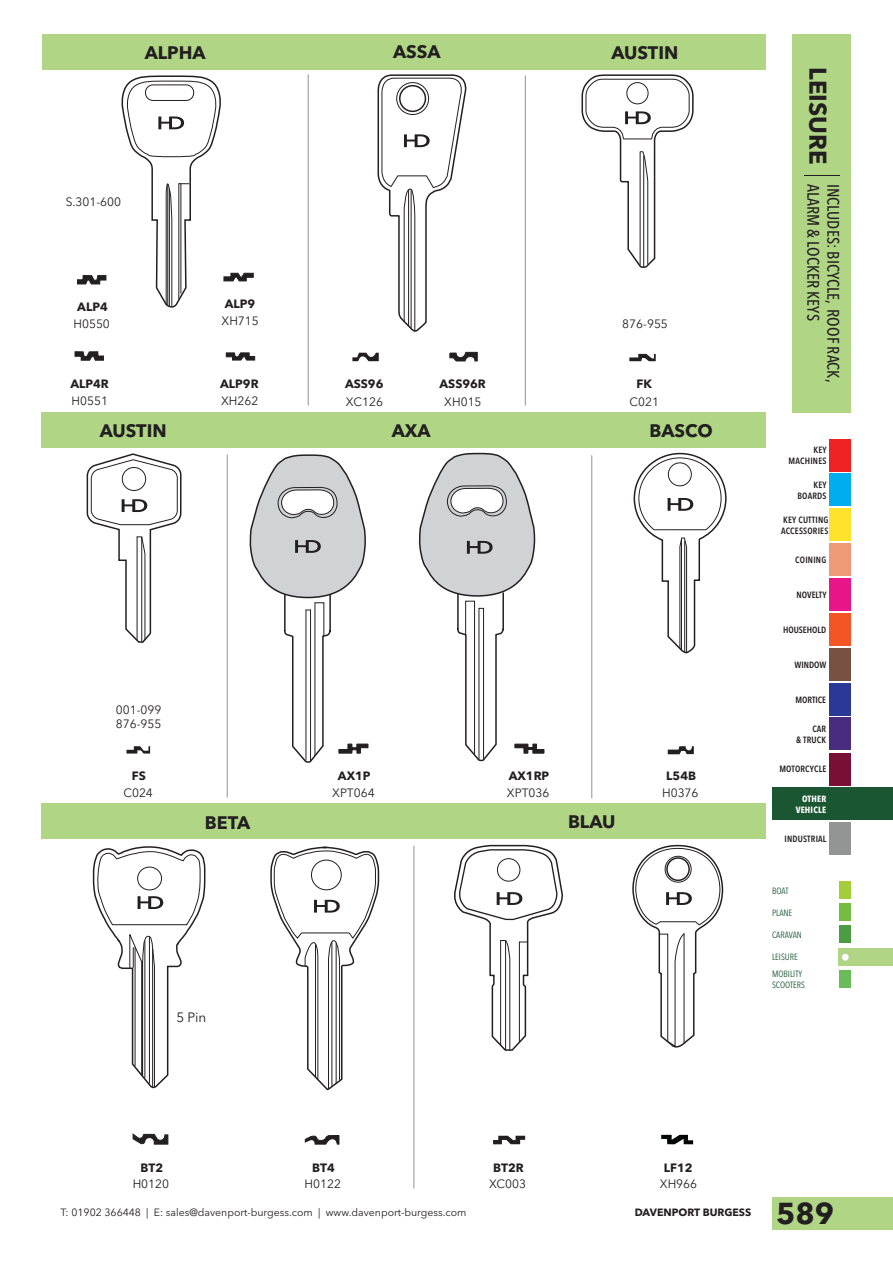
<style>
.page{position:relative;width:893px;height:1263px;background:#fff}
.page>*{position:absolute;margin:0;border:0;box-sizing:border-box;transform-origin:0 0}
.t1{font:700 30px "Avenir Next LT Pro";color:#231f20}
.t2{font:700 24px "Avenir Next LT Pro";color:#231f20}
.t3{font:700 18px "Avenir Next LT Pro";color:#231f20}
.t4{font:500 condensed 16.5px "Avenir Next LT Pro";color:#231f20}
.t5{font:13.5px "Avenir Next LT Pro";color:#231f20}
.t6{font:12px/14.4px "Avenir Next LT Pro";color:#231f20}
.t7{font:700 12px "Avenir Next LT Pro";color:#231f20}
.t8{font:10.5px "Avenir Next LT Pro";color:#231f20}
.t9{font:700 10.5px "Avenir Next LT Pro";color:#231f20}
.t10{font:600 condensed 9px/10.8px "Avenir Next LT Pro";letter-spacing:.02em;color:#231f20;text-align:right}
.t11{font:condensed 9px/10.8px "Avenir Next LT Pro";color:#195631}
.t12{font:600 condensed 9px "Avenir Next LT Pro";color:#231f20}
.t13{font:700 condensed 9px/10.8px "Avenir Next LT Pro";letter-spacing:.02em;color:#fff;text-align:right}
</style>
<div class="page">
<svg style="left:77px;top:275px;width:29px;height:9px"></svg>
<svg style="left:75px;top:351px;width:29px;height:10px"></svg>
<svg style="left:226px;top:352px;width:29px;height:8px"></svg>
<svg style="left:352px;top:353px;width:27px;height:8px"></svg>
<svg style="left:629px;top:354px;width:27px;height:7px"></svg>
<svg style="left:126px;top:746px;width:24px;height:7px"></svg>
<svg style="left:133px;top:1133px;width:35px;height:11px"></svg>
<svg style="left:305px;top:1135px;width:34px;height:10px"></svg>
<svg style="left:493px;top:1136px;width:32px;height:8px"></svg>
<svg style="left:661px;top:1135px;width:32px;height:9px"></svg>
<svg style="left:449px;top:352px;width:29px;height:9px"></svg>
<svg style="left:92px;top:846px;width:114px;height:243px"></svg>
<svg style="left:270px;top:846px;width:110px;height:245px"></svg>
<svg style="left:454px;top:844px;width:109px;height:207px"></svg>
<svg style="left:632px;top:844px;width:92px;height:204px"></svg>
<svg style="left:86px;top:453px;width:96px;height:190px"></svg>
<svg style="left:250px;top:454px;width:119px;height:309px"></svg>
<svg style="left:419px;top:452px;width:126px;height:310px"></svg>
<svg style="left:121px;top:75px;width:133px;height:233px"></svg>
<svg style="left:377px;top:74px;width:90px;height:258px"></svg>
<svg style="left:581px;top:74px;width:113px;height:194px"></svg>
<svg style="left:668px;top:746px;width:26px;height:8px"></svg>
<svg style="left:633px;top:452px;width:94px;height:202px"></svg>
<div style="left:772px;top:1197px;width:121px;height:32px;background:#afd585"></div>
<div style="left:42px;top:412px;width:724px;height:36px;background:#afd585"></div>
<div style="left:42px;top:803px;width:724px;height:36px;background:#afd585"></div>
<div style="left:43px;top:34px;width:723px;height:35px;background:#afd585"></div>
<div style="left:791px;top:34px;width:59px;height:378px;background:#afd585"></div>
<div style="left:830px;top:439px;width:21px;height:32px;background:#ee2123"></div>
<div style="left:830px;top:474px;width:21px;height:32px;background:#00aeef"></div>
<div style="left:830px;top:509px;width:21px;height:32px;background:#ffe22a"></div>
<div style="left:830px;top:543px;width:21px;height:33px;background:#f09977"></div>
<div style="left:830px;top:578px;width:21px;height:33px;background:#ea1489"></div>
<div style="left:830px;top:613px;width:21px;height:32px;background:#f15624"></div>
<div style="left:830px;top:648px;width:21px;height:32px;background:#775243"></div>
<div style="left:830px;top:683px;width:21px;height:32px;background:#2b3895"></div>
<div style="left:830px;top:718px;width:21px;height:32px;background:#492b7f"></div>
<div style="left:772px;top:788px;width:121px;height:32px;background:#195631"></div>
<div style="left:830px;top:823px;width:21px;height:32px;background:#939595"></div>
<div style="left:830px;top:753px;width:21px;height:32px;background:#780f37"></div>
<hr style="left:804px;top:175px;width:36px;height:1px;background:#231f20">
<hr style="left:308px;top:74px;width:1px;height:331px;background:#929595">
<hr style="left:525px;top:75px;width:1px;height:330px;background:#929595">
<hr style="left:414px;top:846px;width:1px;height:342px;background:#929595">
<hr style="left:227px;top:454px;width:1px;height:343px;background:#929595">
<hr style="left:591px;top:455px;width:1px;height:343px;background:#929595">
<div style="left:839px;top:881px;width:12px;height:18px;background:#a3cd39"></div>
<div style="left:839px;top:903px;width:12px;height:18px;background:#76bb42"></div>
<div style="left:839px;top:948px;width:54px;height:17px;background:#afd585"></div>
<div style="left:839px;top:925px;width:12px;height:18px;background:#4b9c44"></div>
<div style="left:839px;top:970px;width:12px;height:18px;background:#69bc59"></div>
<div style="left:842px;top:954px;width:7px;height:7px;background:#fff;border-radius:50%"></div>
<h3 class="t3" style="left:145px;top:41px;width:62px">ALPHA</h3>
<h3 class="t3" style="left:393px;top:40px;width:49px">ASSA</h3>
<h3 class="t3" style="left:611px;top:41px;width:68px">AUSTIN</h3>
<p class="t6" style="left:66px;top:194px;width:57px">S.301-600</p>
<p class="t7" style="left:77px;top:300px;width:32px">ALP4</p>
<p class="t7" style="left:225px;top:297px;width:32px">ALP9</p>
<p class="t6" style="left:73px;top:317px;width:38px">H0550</p>
<p class="t6" style="left:222px;top:314px;width:39px">XH715</p>
<p class="t6" style="left:622px;top:316px;width:47px">876-955</p>
<p class="t7" style="left:70px;top:377px;width:40px">ALP4R</p>
<p class="t6" style="left:72px;top:394px;width:38px">H0551</p>
<p class="t7" style="left:345px;top:376px;width:40px">ASS96</p>
<p class="t6" style="left:346px;top:394px;width:39px">XC126</p>
<p class="t7" style="left:439px;top:376px;width:48px">ASS96R</p>
<p class="t6" style="left:444px;top:394px;width:39px">XH015</p>
<p class="t7" style="left:220px;top:377px;width:40px">ALP9R</p>
<p class="t7" style="left:636px;top:376px;width:17px">FK</p>
<p class="t6" style="left:221px;top:394px;width:39px">XH262</p>
<p class="t6" style="left:630px;top:395px;width:31px">C021</p>
<h3 class="t3" style="left:100px;top:420px;width:68px">AUSTIN</h3>
<p class="t6" style="left:116px;top:703px;width:47px">001-099<br>876-955</p>
<h3 class="t3" style="left:392px;top:420px;width:40px">AXA</h3>
<h3 class="t3" style="left:649px;top:420px;width:65px">BASCO</h3>
<p class="t7" style="left:132px;top:768px;width:16px">FS</p>
<p class="t7" style="left:338px;top:768px;width:34px">AX1P</p>
<p class="t7" style="left:509px;top:768px;width:42px">AX1RP</p>
<p class="t7" style="left:666px;top:768px;width:31px">L54B</p>
<p class="t6" style="left:123px;top:785px;width:31px">C024</p>
<p class="t6" style="left:332px;top:785px;width:44px">XPT064</p>
<p class="t6" style="left:507px;top:785px;width:44px">XPT036</p>
<p class="t6" style="left:662px;top:785px;width:38px">H0376</p>
<h3 class="t3" style="left:205px;top:811px;width:47px">BETA</h3>
<h3 class="t3" style="left:568px;top:811px;width:49px">BLAU</h3>
<p class="t5" style="left:176px;top:1009px;width:31px">5 Pin</p>
<p class="t7" style="left:140px;top:1160px;width:24px">BT2</p>
<p class="t7" style="left:312px;top:1160px;width:24px">BT4</p>
<p class="t7" style="left:493px;top:1160px;width:32px">BT2R</p>
<p class="t7" style="left:664px;top:1160px;width:30px">LF12</p>
<p class="t6" style="left:133px;top:1177px;width:38px">H0120</p>
<p class="t6" style="left:305px;top:1177px;width:38px">H0122</p>
<p class="t6" style="left:489px;top:1177px;width:39px">XC003</p>
<p class="t6" style="left:660px;top:1177px;width:39px">XH966</p>
<h2 class="t2" style="left:832px;top:67px;width:99px;rotate:90deg">LEISURE</h2>
<h3 class="t4" style="left:823px;top:184px;width:138px;rotate:90deg">ALARM &amp; LOCKER KEYS</h3>
<h3 class="t4" style="left:843px;top:184px;width:200px;rotate:90deg">INCLUDES: BICYCLE, ROOF RACK,</h3>
<p class="t10" style="left:789px;top:444px;width:40px">KEY<br>MACHINES</p>
<p class="t10" style="left:797px;top:479px;width:31px">KEY<br>BOARDS</p>
<p class="t10" style="left:781px;top:514px;width:49px;text-align:left">KEY CUTTING<br>ACCESSORIES</p>
<p class="t10" style="left:795px;top:554px;width:32px">COINING</p>
<p class="t12" style="left:797px;top:589px;width:31px">NOVELTY</p>
<p class="t12" style="left:783px;top:624px;width:45px">HOUSEHOLD</p>
<p class="t10" style="left:794px;top:659px;width:33px">WINDOW</p>
<p class="t12" style="left:795px;top:694px;width:32px">MORTICE</p>
<p class="t10" style="left:796px;top:723px;width:32px">CAR<br>&amp; TRUCK</p>
<p class="t10" style="left:779px;top:764px;width:49px">MOTORCYCLE</p>
<p class="t13" style="left:796px;top:793px;width:32px">OTHER<br>VEHICLE</p>
<p class="t10" style="left:784px;top:834px;width:43px">INDUSTRIAL</p>
<p class="t11" style="left:772px;top:885px;width:18px">BOAT</p>
<p class="t11" style="left:772px;top:907px;width:22px">PLANE</p>
<p class="t11" style="left:772px;top:930px;width:31px">CARAVAN</p>
<p class="t11" style="left:772px;top:952px;width:27px">LEISURE</p>
<p class="t11" style="left:772px;top:968px;width:35px">MOBILITY<br>SCOOTERS</p>
<p class="t8" style="left:60px;top:1205px;width:408px">T: 01902 366448 | E: sales@davenport-burgess.com | www.davenport-burgess.com</p>
<p class="t9" style="left:635px;top:1205px;width:118px">DAVENPORT BURGESS</p>
<h1 class="t1" style="left:776px;top:1195px;width:60px">589</h1>
</div>
